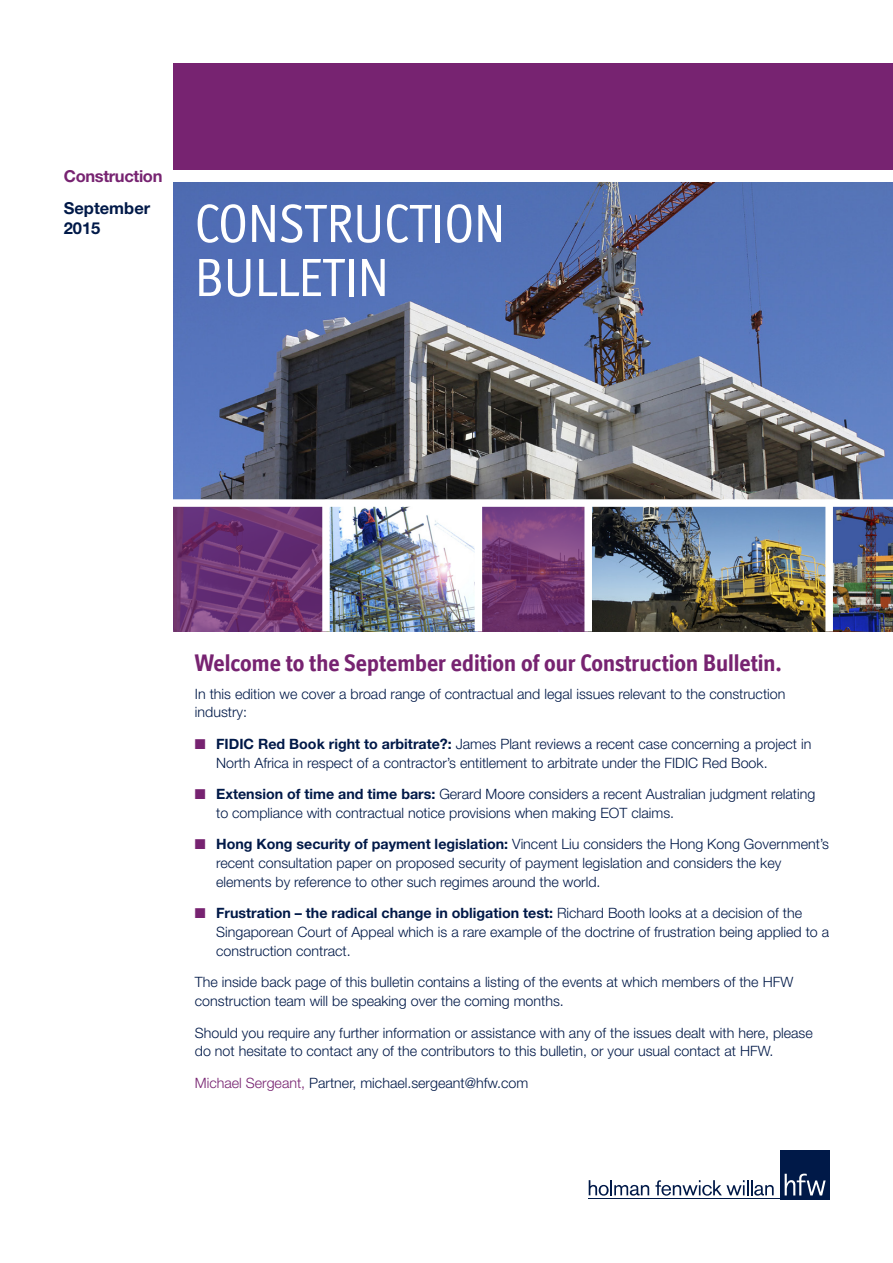
<style>
.page{position:relative;width:893px;height:1263px;background:#fff}
.page>*{position:absolute;margin:0;border:0;box-sizing:border-box;transform-origin:0 0}
.t1{font:54px/54px "Officina Display ITC Std";color:#fff}
.t2{font:700 24px "Officina Display ITC";color:#772371}
.t3{font:700 16.5px/19.8px "Helvetica Neue LT Std";color:#001948}
.t4{font:700 16.5px "Helvetica Neue LT Std";letter-spacing:-.02em;color:#772371}
.t5{font:300 14.25px/18.8px "Helvetica Neue LT Std";color:#001948}
.s1{color:#772371}
.s2{font-weight:700}
</style>
<div class="page">
<div style="left:780px;top:1150px;width:49px;height:49px;background:#001948"></div>
<svg style="left:589px;top:1180px;width:60px;height:16px"></svg>
<svg style="left:655px;top:1180px;width:119px;height:16px"></svg>
<svg style="left:785px;top:1174px;width:41px;height:21px"></svg>
<hr style="left:588px;top:1198px;width:241px;height:1px;background:#001948">
<div style="left:174px;top:64px;width:719px;height:106px;background:#772371"></div>
<img style="left:174px;top:183px;width:719px;height:316px">
<svg style="left:174px;top:507px;width:148px;height:124px;background:#6e3574"></svg>
<img style="left:330px;top:507px;width:145px;height:124px">
<svg style="left:482px;top:507px;width:102px;height:124px;background:#733974"></svg>
<img style="left:592px;top:507px;width:233px;height:124px">
<img style="left:833px;top:507px;width:60px;height:124px">
<p class="t4" style="left:64px;top:166px;width:100px">Construction</p>
<p class="t3" style="left:64px;top:198px;width:88px">September<br>2015</p>
<h1 class="t1" style="left:195px;top:196px;width:312px">CONSTRUCTION<br>BULLETIN</h1>
<h2 class="t2" style="left:195px;top:649px;width:588px">Welcome to the September edition of our Construction Bulletin.</h2>
<p class="t5" style="left:195px;top:684px;width:592px">In this edition we cover a broad range of contractual and legal issues relevant to the construction industry:</p>
<p class="t5" style="left:216px;top:734px;width:597px;text-indent:-21px"><span class="s1">■</span> <span class="s2">FIDIC Red Book right to arbitrate?:</span> James Plant reviews a recent case concerning a project in<br>North Africa in respect of a contractor’s entitlement to arbitrate under the FIDIC Red Book.</p>
<p class="t5" style="left:216px;top:784px;width:601px;text-indent:-21px"><span class="s1">■</span> <span class="s2">Extension of time and time bars:</span> Gerard Moore considers a recent Australian judgment relating to compliance with contractual notice provisions when making EOT claims.</p>
<p class="t5" style="left:216px;top:835px;width:614px;text-indent:-21px"><span class="s1">■</span> <span class="s2">Hong Kong security of payment legislation:</span> Vincent Liu considers the Hong Kong Government’s recent consultation paper on proposed security of payment legislation and considers the key elements by reference to other such regimes around the world.</p>
<p class="t5" style="left:216px;top:904px;width:614px;text-indent:-21px"><span class="s1">■</span> <span class="s2">Frustration – the radical change in obligation test:</span> Richard Booth looks at a decision of the<br>Singaporean Court of Appeal which is a rare example of the doctrine of frustration being applied to a construction contract.</p>
<p class="t5" style="left:195px;top:973px;width:600px">The inside back page of this bulletin contains a listing of the events at which members of the HFW construction team will be speaking over the coming months.</p>
<p class="t5" style="left:195px;top:1023px;width:619px">Should you require any further information or assistance with any of the issues dealt with here, please do not hesitate to contact any of the contributors to this bulletin, or your usual contact at HFW.</p>
<p class="t5" style="left:195px;top:1073px;width:335px"><span class="s1">Michael Sergeant,</span> Partner, michael.sergeant@hfw.com</p>
</div>
